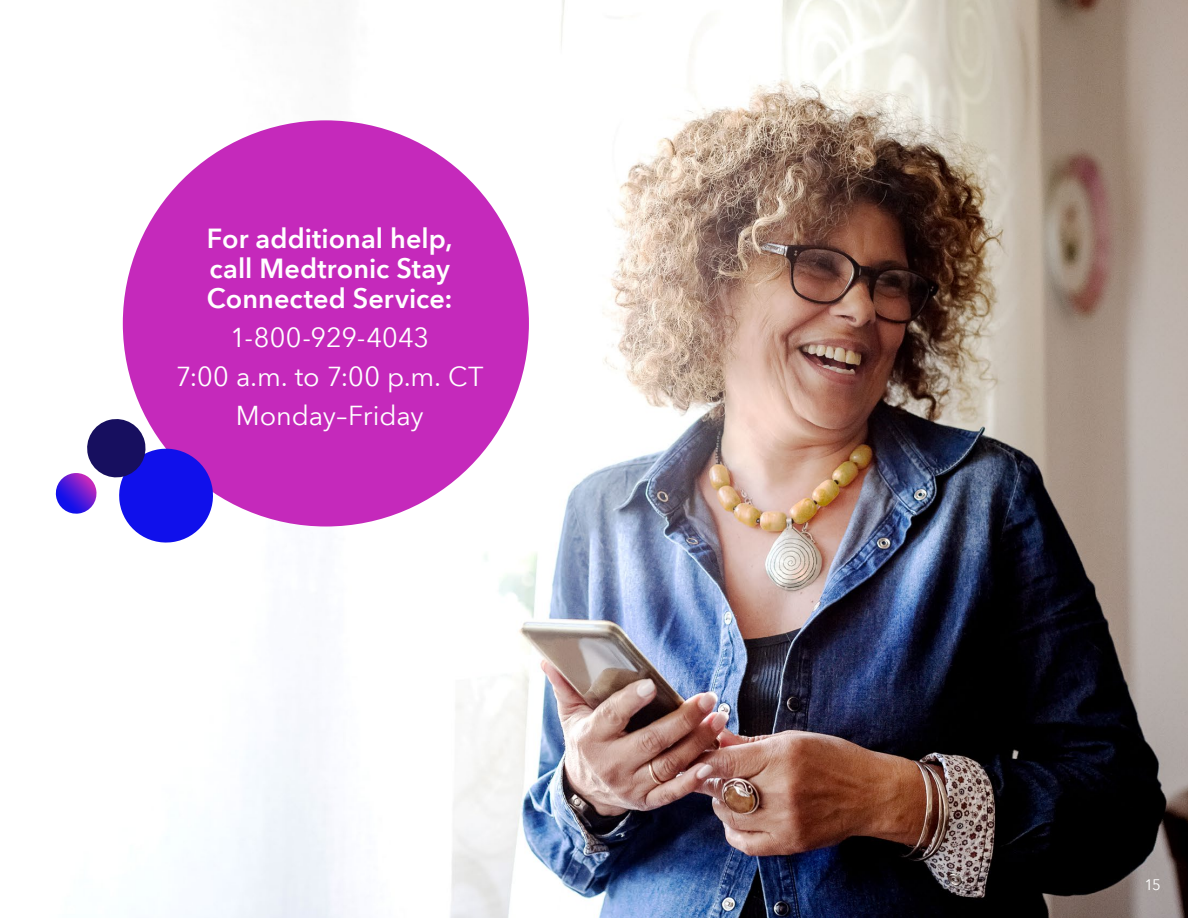
<style>
.page{position:relative;width:1188px;height:918px;background:#fff}
.page>*{position:absolute;margin:0;border:0;box-sizing:border-box;transform-origin:0 0}
.t1{font:600 27px/30px "Avenir Next World";color:#fff;text-align:justify}
.t2{font:27px/38.8px "Avenir Next World";letter-spacing:-.005em;color:#fff;text-align:center}
.t3{font:15px "Avenir Next World";color:#fff}
</style>
<div class="page">
<img style="left:122px;top:0;width:1066px;height:918px">
<div style="left:123px;top:120px;width:406px;height:406px;background:#c529bb;border-radius:50%"></div>
<svg style="left:55px;top:416px;width:161px;height:130px"></svg>
<p class="t1" style="left:207px;top:224px;width:247px">For additional help, call Medtronic Stay Connected Service:</p>
<p class="t2" style="left:176px;top:318px;width:309px">1-800-929-4043<br>7:00 a.m. to 7:00 p.m. CT<br>Monday–Friday</p>
<p class="t3" style="left:1144px;top:873px;width:18px">15</p>
</div>
